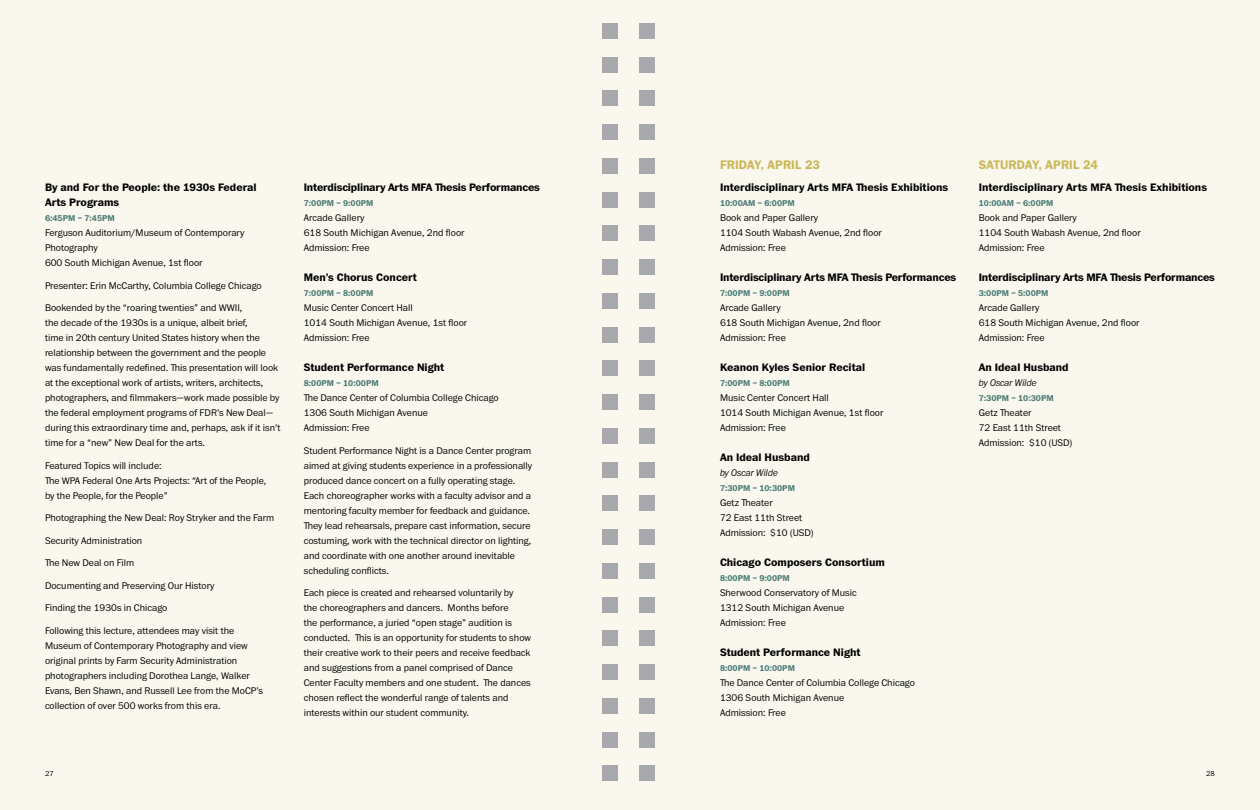
<style>
.page{position:relative;width:1260px;height:810px;background:#f9f7ee}
.page>*{position:absolute;margin:0;border:0;box-sizing:border-box;transform-origin:0 0}
.t1{font:600 12.5px "ITC Franklin Gothic Std";color:#cbb758}
.t2{font:700 11.25px/15px "Franklin ITC Pro";color:#000}
.t3{font:300 10px/15px "Franklin ITC Pro";color:#000}
.t4{font:italic 300 10px "Franklin ITC Pro";color:#000}
.t5{font:700 8.75px "Franklin ITC Pro";color:#4c7d76}
.t6{font:300 7.5px "Franklin ITC Pro";color:#000}
</style>
<div class="page">
<div style="left:639px;top:23px;width:16px;height:16px;background:#a7a9ac"></div>
<div style="left:639px;top:57px;width:16px;height:15px;background:#a7a9ac"></div>
<div style="left:639px;top:91px;width:16px;height:15px;background:#a7a9ac"></div>
<div style="left:639px;top:124px;width:16px;height:16px;background:#a7a9ac"></div>
<div style="left:639px;top:158px;width:16px;height:16px;background:#a7a9ac"></div>
<div style="left:639px;top:192px;width:16px;height:16px;background:#a7a9ac"></div>
<div style="left:639px;top:226px;width:16px;height:15px;background:#a7a9ac"></div>
<div style="left:639px;top:259px;width:16px;height:16px;background:#a7a9ac"></div>
<div style="left:639px;top:293px;width:16px;height:16px;background:#a7a9ac"></div>
<div style="left:639px;top:327px;width:16px;height:15px;background:#a7a9ac"></div>
<div style="left:639px;top:361px;width:16px;height:15px;background:#a7a9ac"></div>
<div style="left:639px;top:394px;width:16px;height:16px;background:#a7a9ac"></div>
<div style="left:639px;top:428px;width:16px;height:16px;background:#a7a9ac"></div>
<div style="left:639px;top:462px;width:16px;height:16px;background:#a7a9ac"></div>
<div style="left:639px;top:496px;width:16px;height:15px;background:#a7a9ac"></div>
<div style="left:639px;top:529px;width:16px;height:16px;background:#a7a9ac"></div>
<div style="left:639px;top:563px;width:16px;height:16px;background:#a7a9ac"></div>
<div style="left:639px;top:597px;width:16px;height:15px;background:#a7a9ac"></div>
<div style="left:639px;top:631px;width:16px;height:15px;background:#a7a9ac"></div>
<div style="left:639px;top:664px;width:16px;height:16px;background:#a7a9ac"></div>
<div style="left:639px;top:698px;width:16px;height:16px;background:#a7a9ac"></div>
<div style="left:639px;top:732px;width:16px;height:16px;background:#a7a9ac"></div>
<div style="left:639px;top:766px;width:16px;height:15px;background:#a7a9ac"></div>
<div style="left:602px;top:23px;width:16px;height:16px;background:#a7a9ac"></div>
<div style="left:602px;top:57px;width:16px;height:15px;background:#a7a9ac"></div>
<div style="left:602px;top:91px;width:16px;height:15px;background:#a7a9ac"></div>
<div style="left:602px;top:124px;width:16px;height:16px;background:#a7a9ac"></div>
<div style="left:602px;top:158px;width:16px;height:16px;background:#a7a9ac"></div>
<div style="left:602px;top:192px;width:16px;height:16px;background:#a7a9ac"></div>
<div style="left:602px;top:226px;width:16px;height:15px;background:#a7a9ac"></div>
<div style="left:602px;top:259px;width:16px;height:16px;background:#a7a9ac"></div>
<div style="left:602px;top:293px;width:16px;height:16px;background:#a7a9ac"></div>
<div style="left:602px;top:327px;width:16px;height:15px;background:#a7a9ac"></div>
<div style="left:602px;top:361px;width:16px;height:15px;background:#a7a9ac"></div>
<div style="left:602px;top:394px;width:16px;height:16px;background:#a7a9ac"></div>
<div style="left:602px;top:428px;width:16px;height:16px;background:#a7a9ac"></div>
<div style="left:602px;top:462px;width:16px;height:16px;background:#a7a9ac"></div>
<div style="left:602px;top:496px;width:16px;height:15px;background:#a7a9ac"></div>
<div style="left:602px;top:529px;width:16px;height:16px;background:#a7a9ac"></div>
<div style="left:602px;top:563px;width:16px;height:16px;background:#a7a9ac"></div>
<div style="left:602px;top:597px;width:16px;height:15px;background:#a7a9ac"></div>
<div style="left:602px;top:631px;width:16px;height:15px;background:#a7a9ac"></div>
<div style="left:602px;top:664px;width:16px;height:16px;background:#a7a9ac"></div>
<div style="left:602px;top:698px;width:16px;height:16px;background:#a7a9ac"></div>
<div style="left:602px;top:732px;width:16px;height:16px;background:#a7a9ac"></div>
<div style="left:602px;top:766px;width:16px;height:15px;background:#a7a9ac"></div>
<p class="t2" style="left:45px;top:180px;width:213px">By and For the People: the 1930s Federal<br>Arts Programs</p>
<p class="t5" style="left:45px;top:213px;width:71px">6:45pm – 7:45pm</p>
<p class="t3" style="left:45px;top:226px;width:201px">Ferguson Auditorium/Museum of Contemporary<br>Photography<br>600 South Michigan Avenue, 1st floor</p>
<p class="t3" style="left:45px;top:278px;width:218px">Presenter: Erin McCarthy, Columbia College Chicago</p>
<p class="t3" style="left:45px;top:301px;width:237px">Bookended by the “roaring twenties” and WWII,<br>the decade of the 1930s is a unique, albeit brief,<br>time in 20th century United States history when the relationship between the government and the people was fundamentally redefined. This presentation will look at the exceptional work of artists, writers, architects, photographers, and filmmakers—work made possible by the federal employment programs of FDR’s New Deal— during this extraordinary time and, perhaps, ask if it isn’t time for a “new” New Deal for the arts.</p>
<p class="t3" style="left:45px;top:458px;width:223px">Featured Topics will include:<br>The WPA Federal One Arts Projects: “Art of the People, by the People, for the People”</p>
<p class="t3" style="left:45px;top:511px;width:231px">Photographing the New Deal: Roy Stryker and the Farm</p>
<p class="t3" style="left:45px;top:533px;width:99px">Security Administration</p>
<p class="t3" style="left:45px;top:556px;width:91px">The New Deal on Film</p>
<p class="t3" style="left:45px;top:578px;width:171px">Documenting and Preserving Our History</p>
<p class="t3" style="left:45px;top:601px;width:124px">Finding the 1930s in Chicago</p>
<p class="t3" style="left:45px;top:623px;width:220px">Following this lecture, attendees may visit the Museum of Contemporary Photography and view original prints by Farm Security Administration photographers including Dorothea Lange, Walker Evans, Ben Shawn, and Russell Lee from the MoCP’s collection of over 500 works from this era.</p>
<p class="t2" style="left:304px;top:180px;width:238px">Interdisciplinary Arts MFA Thesis Performances</p>
<p class="t5" style="left:304px;top:198px;width:71px">7:00pm – 9:00pm</p>
<p class="t3" style="left:304px;top:211px;width:162px">Arcade Gallery<br>618 South Michigan Avenue, 2nd floor<br>Admission: Free</p>
<p class="t2" style="left:304px;top:270px;width:115px">Men’s Chorus Concert</p>
<p class="t5" style="left:304px;top:288px;width:71px">7:00pm – 8:00pm</p>
<p class="t3" style="left:304px;top:301px;width:165px">Music Center Concert Hall<br>1014 South Michigan Avenue, 1st floor<br>Admission: Free</p>
<p class="t2" style="left:304px;top:360px;width:142px">Student Performance Night</p>
<p class="t5" style="left:304px;top:378px;width:76px">8:00pm – 10:00pm</p>
<p class="t3" style="left:304px;top:391px;width:197px">The Dance Center of Columbia College Chicago<br>1306 South Michigan Avenue<br>Admission: Free</p>
<p class="t3" style="left:304px;top:443px;width:230px">Student Performance Night is a Dance Center program aimed at giving students experience in a professionally produced dance concert on a fully operating stage.<br>Each choreographer works with a faculty advisor and a mentoring faculty member for feedback and guidance.<br>They lead rehearsals, prepare cast information, secure costuming, work with the technical director on lighting, and coordinate with one another around inevitable scheduling conflicts.</p>
<p class="t3" style="left:304px;top:586px;width:229px">Each piece is created and rehearsed voluntarily by<br>the choreographers and dancers. Months before<br>the performance, a juried “open stage” audition is conducted. This is an opportunity for students to show their creative work to their peers and receive feedback and suggestions from a panel comprised of Dance Center Faculty members and one student. The dances chosen reflect the wonderful range of talents and interests within our student community.</p>
<p class="t1" style="left:720px;top:157px;width:70px">FRI DAY, APRIL</p>
<p class="t1" style="left:805px;top:157px;width:16px">23</p>
<p class="t2" style="left:720px;top:180px;width:230px">Interdisciplinary Arts MFA Thesis Exhibitions</p>
<p class="t5" style="left:720px;top:198px;width:76px">10:00am – 6:00pm</p>
<p class="t3" style="left:720px;top:211px;width:163px">Book and Paper Gallery<br>1104 South Wabash Avenue, 2nd floor<br>Admission: Free</p>
<p class="t2" style="left:720px;top:270px;width:238px">Interdisciplinary Arts MFA Thesis Performances</p>
<p class="t5" style="left:720px;top:288px;width:71px">7:00pm – 9:00pm</p>
<p class="t3" style="left:720px;top:301px;width:162px">Arcade Gallery<br>618 South Michigan Avenue, 2nd floor<br>Admission: Free</p>
<p class="t2" style="left:720px;top:360px;width:147px">Keanon Kyles Senior Recital</p>
<p class="t5" style="left:720px;top:378px;width:71px">7:00pm – 8:00pm</p>
<p class="t3" style="left:720px;top:391px;width:165px">Music Center Concert Hall<br>1014 South Michigan Avenue, 1st floor<br>Admission: Free</p>
<p class="t2" style="left:720px;top:450px;width:91px">An Ideal Husband</p>
<p class="t4" style="left:720px;top:468px;width:60px">by Oscar Wilde</p>
<p class="t5" style="left:720px;top:483px;width:76px">7:30pm – 10:30pm</p>
<p class="t3" style="left:720px;top:496px;width:95px">Getz Theater<br>72 East 11th Street<br>Admission: $10 (USD)</p>
<p class="t2" style="left:720px;top:555px;width:166px">Chicago Composers Consortium</p>
<p class="t5" style="left:720px;top:573px;width:71px">8:00pm – 9:00pm</p>
<p class="t3" style="left:720px;top:586px;width:138px">Sherwood Conservatory of Music<br>1312 South Michigan Avenue<br>Admission: Free</p>
<p class="t2" style="left:720px;top:645px;width:142px">Student Performance Night</p>
<p class="t5" style="left:720px;top:663px;width:76px">8:00pm – 10:00pm</p>
<p class="t3" style="left:720px;top:676px;width:197px">The Dance Center of Columbia College Chicago<br>1306 South Michigan Avenue<br>Admission: Free</p>
<p class="t1" style="left:979px;top:157px;width:90px">SATURDAY, APRIL</p>
<p class="t1" style="left:1083px;top:157px;width:16px">24</p>
<p class="t2" style="left:979px;top:180px;width:230px">Interdisciplinary Arts MFA Thesis Exhibitions</p>
<p class="t5" style="left:979px;top:198px;width:76px">10:00am – 6:00pm</p>
<p class="t3" style="left:979px;top:211px;width:163px">Book and Paper Gallery<br>1104 South Wabash Avenue, 2nd floor<br>Admission: Free</p>
<p class="t2" style="left:979px;top:270px;width:238px">Interdisciplinary Arts MFA Thesis Performances</p>
<p class="t5" style="left:979px;top:288px;width:71px">3:00pm – 5:00pm</p>
<p class="t3" style="left:979px;top:301px;width:162px">Arcade Gallery<br>618 South Michigan Avenue, 2nd floor<br>Admission: Free</p>
<p class="t2" style="left:979px;top:360px;width:91px">An Ideal Husband</p>
<p class="t4" style="left:979px;top:378px;width:60px">by Oscar Wilde</p>
<p class="t5" style="left:979px;top:393px;width:76px">7:30pm – 10:30pm</p>
<p class="t3" style="left:979px;top:406px;width:95px">Getz Theater<br>72 East 11th Street<br>Admission: $10 (USD)</p>
<p class="t6" style="left:45px;top:769px;width:10px">27</p>
<p class="t6" style="left:1206px;top:769px;width:10px">28</p>
</div>
